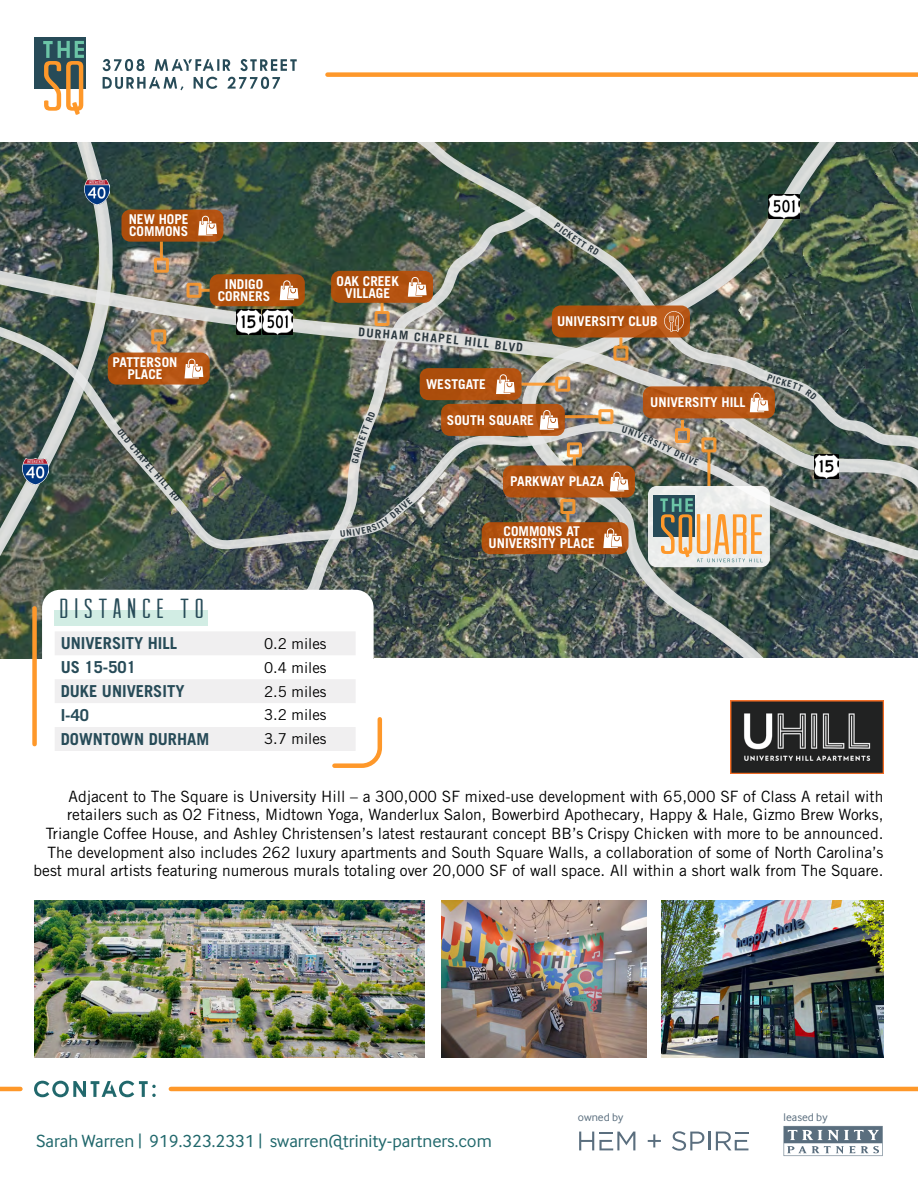
<style>
.page{position:relative;width:918px;height:1188px;background:#fff}
.page>*{position:absolute;margin:0;border:0;box-sizing:border-box;transform-origin:0 0}
.t1{font:28.05px "Arvil Sans";letter-spacing:.2em;color:#274b58}
.t2{font:18.3px "Inter Face";color:#21686c}
.t3{font:700 16.5px "Trade Gothic LT Pro";color:#274b58}
.t4{font:15.6px/18.8px "Trade Gothic LT Pro";color:#000;text-align:right}
.t5{font:15px "Trade Gothic LT Pro";color:#000}
.t6{font:700 13.5px/12px "Trade Gothic LT Pro";color:#fff;text-align:center}
.t7{font:700 12px "Trade Gothic LT Pro";color:#17252d}
.t8{font:11.55px "Inter Face";color:#5a6e7e}
.t9{font:700 9px "Trade Gothic LT Pro";color:#17252d}
</style>
<div class="page">
<img style="left:0;top:142px;width:918px;height:517px">
<img style="left:114px;top:258px;width:177px;height:60px">
<svg style="left:0;top:142px;width:114px;height:424px"></svg>
<svg style="left:515px;top:561px;width:341px;height:98px"></svg>
<img style="left:0;top:318px;width:918px;height:243px">
<img style="left:405px;top:142px;width:513px;height:310px">
<img style="left:291px;top:201px;width:260px;height:403px">
<img style="left:84px;top:179px;width:26px;height:25px">
<img style="left:23px;top:459px;width:25px;height:25px">
<img style="left:237px;top:310px;width:55px;height:24px">
<img style="left:815px;top:455px;width:24px;height:24px">
<img style="left:769px;top:195px;width:30px;height:24px">
<img style="left:730px;top:701px;width:153px;height:73px">
<div style="left:42px;top:590px;width:332px;height:170px;background:#fff;border-radius:18px"></div>
<svg style="left:55px;top:631px;width:329px;height:137px"></svg>
<div style="left:32px;top:608px;width:5px;height:136px;background:#fe982a"></div>
<div style="left:55px;top:611px;width:153px;height:15px;background:#d2ede4"></div>
<div style="left:648px;top:486px;width:122px;height:81px;background:linear-gradient(to right,#e9ebea,#f1f2f2);border-radius:9px"></div>
<div style="left:653px;top:495px;width:42px;height:41px;background:#274b58"></div>
<svg style="left:660px;top:498px;width:103px;height:64px"></svg>
<hr style="left:707px;top:451px;width:3px;height:35px;background:#fe982a">
<div style="left:701px;top:437px;width:15px;height:15px;border:3px solid #fe982a"></div>
<hr style="left:565px;top:415px;width:35px;height:3px;background:#fe982a">
<div style="left:598px;top:409px;width:15px;height:15px;border:3px solid #fe982a"></div>
<div style="left:420px;top:368px;width:102px;height:32px;background:#ac4e0c;border-radius:9px"></div>
<svg style="left:496px;top:374px;width:19px;height:20px"></svg>
<div style="left:441px;top:404px;width:124px;height:32px;background:#b25110;border-radius:9px"></div>
<svg style="left:540px;top:410px;width:18px;height:20px"></svg>
<hr style="left:522px;top:383px;width:35px;height:3px;background:#fe982a">
<div style="left:555px;top:377px;width:15px;height:15px;border:3px solid #fe982a"></div>
<div style="left:503px;top:465px;width:132px;height:33px;background:#b35211;border-radius:9px"></div>
<svg style="left:610px;top:472px;width:19px;height:19px"></svg>
<svg style="left:573px;top:457px;width:3px;height:8px"></svg>
<div style="left:567px;top:442px;width:15px;height:15px;border:3px solid #fe982a"></div>
<div style="left:482px;top:522px;width:146px;height:32px;background:#b1510f;border-radius:9px"></div>
<svg style="left:603px;top:528px;width:19px;height:20px"></svg>
<svg style="left:566px;top:514px;width:3px;height:8px"></svg>
<div style="left:560px;top:499px;width:15px;height:15px;border:3px solid #fe982a"></div>
<div style="left:552px;top:306px;width:138px;height:32px;background:linear-gradient(to right,#aa4c09,#bb5a19);border-radius:9px"></div>
<svg style="left:664px;top:311px;width:20px;height:21px"></svg>
<svg style="left:619px;top:338px;width:3px;height:8px"></svg>
<div style="left:613px;top:346px;width:15px;height:15px;border:3px solid #fe982a"></div>
<div style="left:331px;top:271px;width:102px;height:32px;background:#ad4f0c;border-radius:9px"></div>
<svg style="left:408px;top:277px;width:19px;height:20px"></svg>
<svg style="left:381px;top:303px;width:3px;height:8px"></svg>
<div style="left:375px;top:311px;width:15px;height:15px;border:3px solid #fe982a"></div>
<div style="left:108px;top:353px;width:102px;height:32px;background:#b55412;border-radius:9px"></div>
<svg style="left:185px;top:359px;width:18px;height:19px"></svg>
<svg style="left:157px;top:344px;width:3px;height:9px"></svg>
<div style="left:151px;top:329px;width:15px;height:15px;border:3px solid #fe982a"></div>
<div style="left:210px;top:274px;width:95px;height:32px;background:#ae500b;border-radius:9px"></div>
<svg style="left:280px;top:280px;width:18px;height:20px"></svg>
<div style="left:121px;top:210px;width:102px;height:32px;background:#ac4e0c;border-radius:9px"></div>
<svg style="left:198px;top:216px;width:19px;height:20px"></svg>
<hr style="left:160px;top:242px;width:3px;height:17px;background:#fe982a">
<div style="left:154px;top:258px;width:15px;height:15px;border:3px solid #fe982a"></div>
<svg style="left:202px;top:289px;width:8px;height:3px"></svg>
<div style="left:187px;top:283px;width:15px;height:15px;border:3px solid #fe982a"></div>
<div style="left:643px;top:386px;width:132px;height:32px;background:#b85615;border-radius:9px"></div>
<svg style="left:681px;top:420px;width:3px;height:8px"></svg>
<div style="left:675px;top:428px;width:15px;height:15px;border:3px solid #fe982a"></div>
<div style="left:35px;top:37px;width:51px;height:52px;background:#274b58"></div>
<svg style="left:43px;top:41px;width:41px;height:74px"></svg>
<div style="left:327px;top:72px;width:591px;height:5px;background:#fe982a"></div>
<svg style="left:103px;top:59px;width:194px;height:12px"></svg>
<svg style="left:103px;top:77px;width:177px;height:13px"></svg>
<img style="left:441px;top:900px;width:206px;height:157px">
<img style="left:661px;top:900px;width:222px;height:157px">
<img style="left:34px;top:900px;width:390px;height:157px">
<svg style="left:34px;top:1081px;width:122px;height:16px"></svg>
<hr style="left:171px;top:1087px;width:747px;height:4px;background:#fe982a">
<hr style="left:0;top:1087px;width:20px;height:4px;background:#fe982a">
<svg style="left:784px;top:1126px;width:99px;height:30px"></svg>
<svg style="left:579px;top:1132px;width:56px;height:18px"></svg>
<svg style="left:648px;top:1134px;width:13px;height:13px"></svg>
<svg style="left:672px;top:1131px;width:38px;height:20px"></svg>
<svg style="left:716px;top:1132px;width:32px;height:18px"></svg>
<svg style="left:359px;top:328px;width:6px;height:9px"></svg>
<svg style="left:422px;top:333px;width:37px;height:11px"></svg>
<svg style="left:508px;top:342px;width:15px;height:10px"></svg>
<svg style="left:117px;top:428px;width:24px;height:28px"></svg>
<svg style="left:164px;top:483px;width:17px;height:19px"></svg>
<svg style="left:340px;top:498px;width:73px;height:39px"></svg>
<svg style="left:622px;top:426px;width:22px;height:13px"></svg>
<svg style="left:680px;top:452px;width:19px;height:13px"></svg>
<svg style="left:352px;top:411px;width:23px;height:53px"></svg>
<svg style="left:554px;top:222px;width:45px;height:34px"></svg>
<svg style="left:750px;top:374px;width:67px;height:38px"></svg>
<p class="t6" style="left:129px;top:213px;width:62px;text-align:left">NEW HOPE<br>COMMONS</p>
<p class="t6" style="left:113px;top:356px;width:66px">PATTERSON<br>PLACE</p>
<p class="t9" style="left:144px;top:451px;width:41px;rotate:49deg">APEL HIL</p>
<p class="t6" style="left:218px;top:278px;width:54px">INDIGO<br>CORNERS</p>
<p class="t6" style="left:337px;top:275px;width:64px">OAK CREEK<br>VILLAGE</p>
<p class="t7" style="left:367px;top:325px;width:56px;rotate:4deg">URHAM C</p>
<p class="t7" style="left:465px;top:334px;width:45px;rotate:7deg">HILL BL</p>
<p class="t6" style="left:426px;top:378px;width:62px">WESTGATE</p>
<p class="t6" style="left:447px;top:414px;width:89px">SOUTH SQUARE</p>
<p class="t6" style="left:557px;top:315px;width:102px">UNIVERSITY CLUB</p>
<p class="t6" style="left:650px;top:396px;width:97px">UNIVERSITY HILL</p>
<p class="t9" style="left:646px;top:432px;width:42px;rotate:26deg">ERSITY D</p>
<p class="t6" style="left:510px;top:475px;width:95px">PARKWAY PLAZA</p>
<p class="t6" style="left:489px;top:525px;width:108px">COMMONS AT<br>UNIVERSITY PLACE</p>
<h1 class="t1" style="left:59px;top:593px;width:146px">DISTANCE TO</h1>
<p class="t3" style="left:61px;top:633px;width:118px">UNIVERSITY HILL</p>
<p class="t5" style="left:264px;top:634px;width:64px">0.2 miles</p>
<p class="t3" style="left:61px;top:657px;width:77px">US 15-501</p>
<p class="t5" style="left:264px;top:658px;width:64px">0.4 miles</p>
<p class="t3" style="left:61px;top:681px;width:125px">DUKE UNIVERSITY</p>
<p class="t5" style="left:264px;top:682px;width:64px">2.5 miles</p>
<p class="t3" style="left:61px;top:705px;width:30px">I-40</p>
<p class="t5" style="left:264px;top:706px;width:64px">3.2 miles</p>
<p class="t3" style="left:61px;top:729px;width:150px">DOWNTOWN DURHAM</p>
<p class="t5" style="left:264px;top:730px;width:64px">3.7 miles</p>
<p class="t4" style="left:34px;top:787px;width:851px">Adjacent to The Square is University Hill – a 300,000 SF mixed-use development with 65,000 SF of Class A retail with retailers such as O2 Fitness, Midtown Yoga, Wanderlux Salon, Bowerbird Apothecary, Happy &amp; Hale, Gizmo Brew Works, Triangle Coffee House, and Ashley Christensen’s latest restaurant concept BB’s Crispy Chicken with more to be announced.<br>The development also includes 262 luxury apartments and South Square Walls, a collaboration of some of North Carolina’s best mural artists featuring numerous murals totaling over 20,000 SF of wall space. All within a short walk from The Square.</p>
<p class="t2" style="left:36px;top:1131px;width:457px">Sarah Warren | 919.323.2331 | swarren@trinity-partners.com</p>
<p class="t8" style="left:578px;top:1111px;width:47px">owned by</p>
<p class="t8" style="left:784px;top:1111px;width:45px">leased by</p>
</div>
